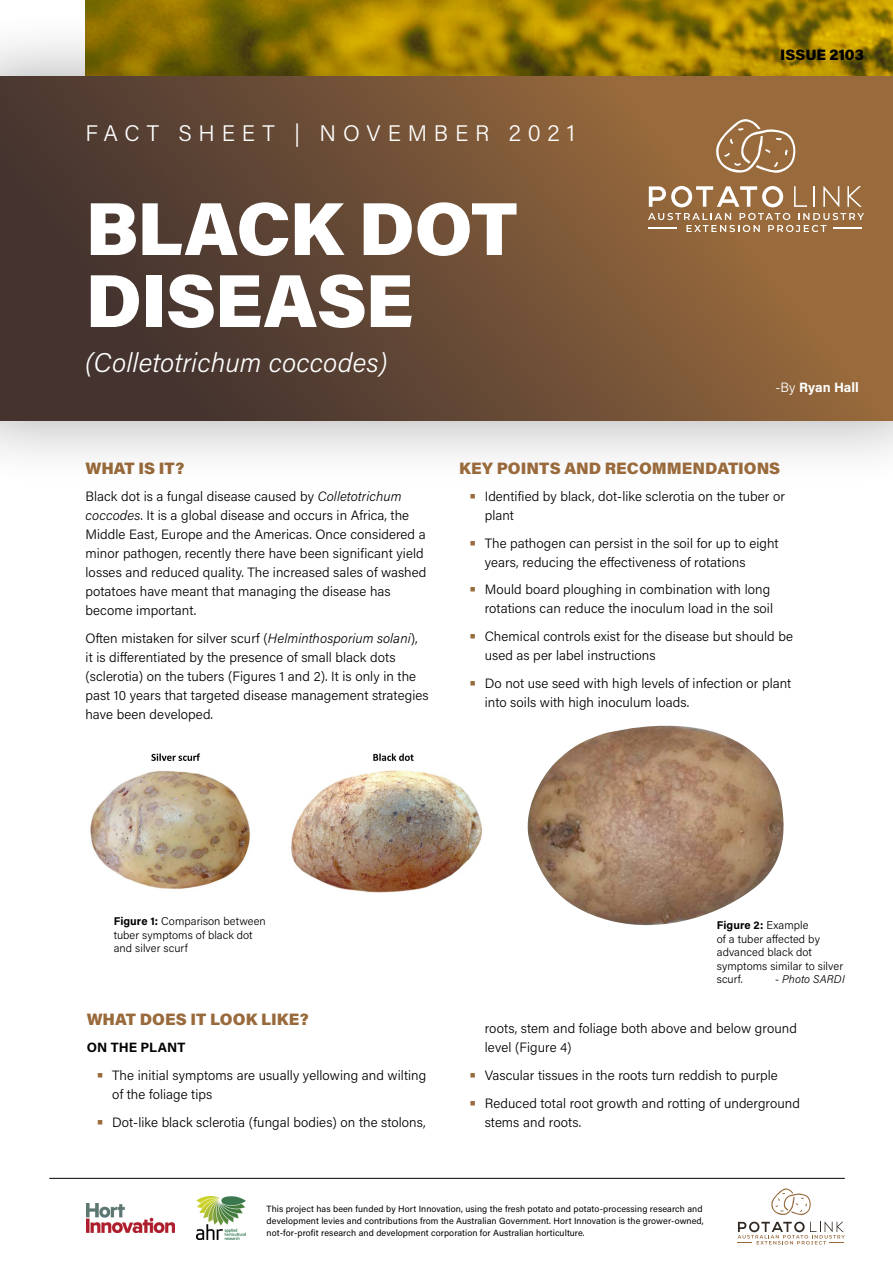
<style>
.page{position:relative;width:893px;height:1263px;background:#fff}
.page>*{position:absolute;margin:0;border:0;box-sizing:border-box;transform-origin:0 0}
.Head_1{font:900 75px/72px "Acumin Pro";letter-spacing:-.015em;color:#fff}
.Body_copy{font:italic 300 27px "Acumin Pro";letter-spacing:.005em;color:#fff}
.Head_5_low_case_grey{font:300 22.5px "Acumin Pro";letter-spacing:.3em;color:#fff}
.Subhead_brown{font:900 16.5px "Acumin Pro";color:#996a3b}
.Head5{font:900 15px "Acumin Pro";color:#000}
.Body_copy-2{font:300 13.5px/19px "Acumin Pro";letter-spacing:.005em;color:#000}
.Preamble_brown{font:700 13.5px "Acumin Pro";letter-spacing:.005em;color:#fff}
.Body_copy-3{font:700 13.5px "Acumin Pro";letter-spacing:.005em;color:#000}
.t1{font:300 11.25px/13.5px "Acumin Pro";letter-spacing:.005em;color:#000}
.t2{font:italic 300 11.25px "Acumin Pro";letter-spacing:.015em;color:#000}
.Body_extra_small{font:9px/12px "Acumin Pro";letter-spacing:.01em;color:#000}
.s1{font-weight:300}
.s2{font-style:italic}
.s3{color:#996a3b}
.s4{font-weight:700}
</style>
<div class="page">
<hr style="left:49px;top:1178px;width:796px;height:1px;background:#000">
<img style="left:87px;top:1204px;width:88px;height:28px">
<img style="left:197px;top:1197px;width:48px;height:42px">
<svg style="left:771px;top:1188px;width:40px;height:27px"></svg>
<svg style="left:737px;top:1221px;width:108px;height:23px"></svg>
<img style="left:90px;top:753px;width:393px;height:140px">
<img style="left:85px;top:0;width:808px;height:9px">
<div style="left:0;top:9px;width:893px;height:479px;background:#000;opacity:.34"></div>
<svg style="left:0;top:76px;width:893px;height:345px;background:#6e4e35"></svg>
<svg style="left:715px;top:119px;width:81px;height:55px;background:#a9815a"></svg>
<svg style="left:649px;top:186px;width:134px;height:21px"></svg>
<svg style="left:814px;top:186px;width:1px;height:21px"></svg>
<svg style="left:794px;top:186px;width:13px;height:21px"></svg>
<svg style="left:823px;top:186px;width:16px;height:21px"></svg>
<svg style="left:847px;top:186px;width:15px;height:21px"></svg>
<svg style="left:648px;top:213px;width:216px;height:19px;background:#ad8965"></svg>
<img style="left:527px;top:726px;width:257px;height:200px">
<p class="Head_5_low_case_grey" style="left:85px;top:118px;width:491px">FACT SHEET | NOVEMBER 2021</p>
<p class="Head_1" style="left:85px;top:189px;width:433px">BLACK DOT<br>DISEASE</p>
<p class="Body_copy" style="left:85px;top:343px;width:303px">(Colletotrichum coccodes)</p>
<p class="Head5" style="left:780px;top:44px;width:85px">ISSUE 2103</p>
<p class="Preamble_brown" style="left:775px;top:378px;width:85px"><span class="s1">-By</span> Ryan Hall</p>
<p class="Subhead_brown" style="left:85px;top:456px;width:101px">WHAT IS IT?</p>
<p class="Body_copy-2" style="left:85px;top:486px;width:342px">Black dot is a fungal disease caused by <span class="s2">Colletotrichum coccodes</span>. It is a global disease and occurs in Africa, the Middle East, Europe and the Americas. Once considered a minor pathogen, recently there have been significant yield losses and reduced quality. The increased sales of washed potatoes have meant that managing the disease has become important.</p>
<p class="Body_copy-2" style="left:85px;top:628px;width:345px">Often mistaken for silver scurf (<span class="s2">Helminthosporium solani</span>),<br>it is differentiated by the presence of small black dots (sclerotia) on the tubers (Figures 1 and 2). It is only in the past 10 years that targeted disease management strategies have been developed.</p>
<p class="Subhead_brown" style="left:459px;top:456px;width:323px">KEY POINTS AND RECOMMENDATIONS</p>
<p class="Body_copy-2" style="left:485px;top:486px;width:302px;text-indent:-17px"><span class="s3">▪</span> Identified by black, dot-like sclerotia on the tuber or plant</p>
<p class="Body_copy-2" style="left:485px;top:533px;width:295px;text-indent:-17px"><span class="s3">▪</span> The pathogen can persist in the soil for up to eight years, reducing the effectiveness of rotations</p>
<p class="Body_copy-2" style="left:468px;top:579px;width:307px;text-align:right"><span class="s3">▪</span> Mould board ploughing in combination with long rotations can reduce the inoculum load in the soil</p>
<p class="Body_copy-2" style="left:485px;top:626px;width:310px;text-indent:-17px"><span class="s3">▪</span> Chemical controls exist for the disease but should be used as per label instructions</p>
<p class="Body_copy-2" style="left:485px;top:673px;width:308px;text-indent:-17px"><span class="s3">▪</span> Do not use seed with high levels of infection or plant into soils with high inoculum loads.</p>
<p class="t1" style="left:114px;top:914px;width:154px"><span class="s4">Figure 1:</span> Comparison between tuber symptoms of black dot and silver scurf</p>
<p class="t1" style="left:717px;top:918px;width:128px"><span class="s4">Figure 2:</span> Example<br>of a tuber affected by advanced black dot symptoms similar to silver scurf.</p>
<p class="t2" style="left:775px;top:972px;width:71px">- Photo SARDI</p>
<p class="Subhead_brown" style="left:87px;top:1007px;width:223px">WHAT DOES IT LOOK LIKE?</p>
<p class="Body_copy-3" style="left:87px;top:1038px;width:100px">ON THE PLANT</p>
<p class="Body_copy-2" style="left:112px;top:1065px;width:316px;text-indent:-17px"><span class="s3">▪</span> The initial symptoms are usually yellowing and wilting of the foliage tips</p>
<p class="Body_copy-2" style="left:95px;top:1112px;width:332px"><span class="s3">▪</span> Dot-like black sclerotia (fungal bodies) on the stolons,</p>
<p class="Body_copy-2" style="left:485px;top:1018px;width:314px">roots, stem and foliage both above and below ground level (Figure 4)</p>
<p class="Body_copy-2" style="left:468px;top:1065px;width:312px"><span class="s3">▪</span> Vascular tissues in the roots turn reddish to purple</p>
<p class="Body_copy-2" style="left:485px;top:1093px;width:317px;text-indent:-17px"><span class="s3">▪</span> Reduced total root growth and rotting of underground stems and roots.</p>
<p class="Body_extra_small" style="left:267px;top:1202px;width:439px">This project has been funded by Hort Innovation, using the fresh potato and potato-processing research and development levies and contributions from the Australian Government. Hort Innovation is the grower-owned, not-for-profit research and development corporation for Australian horticulture.</p>
</div>
